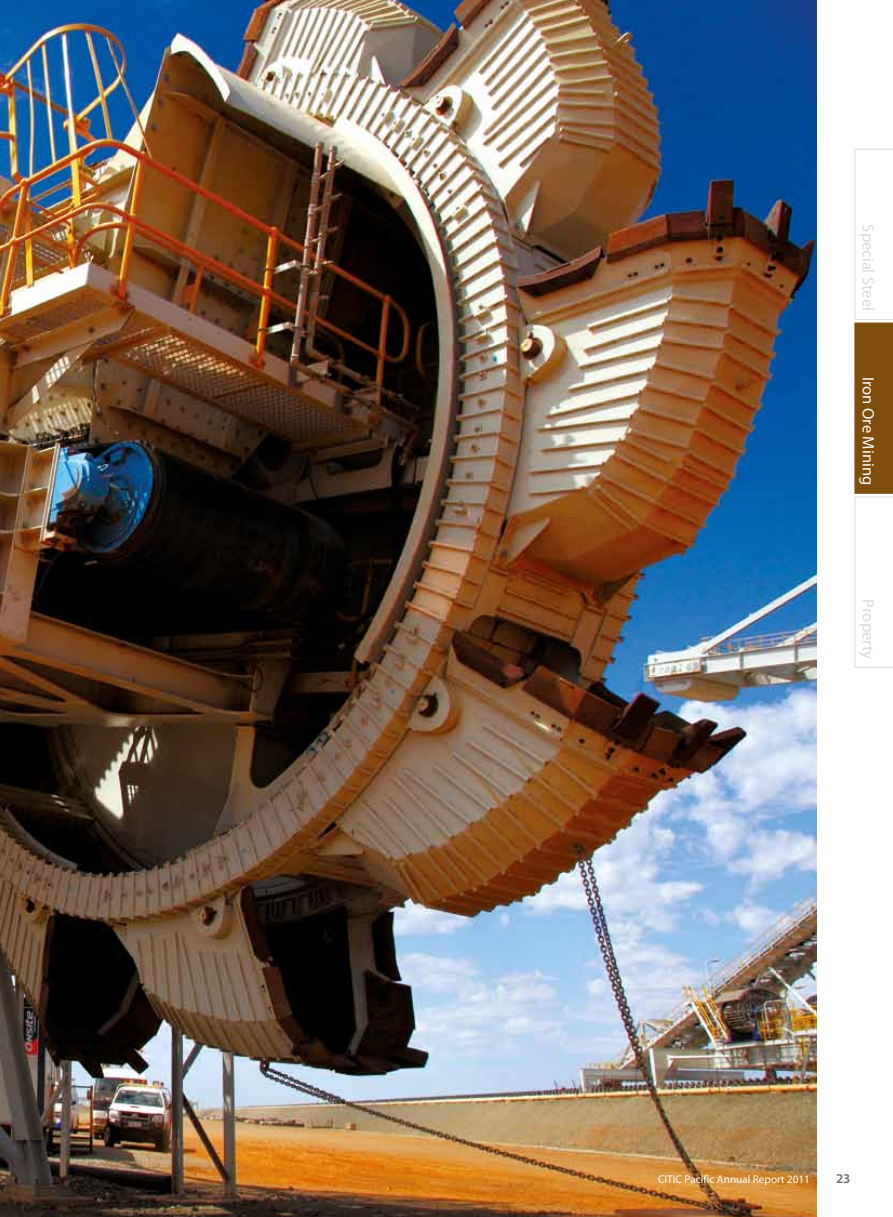
<style>
.page{position:relative;width:893px;height:1217px;background:#fff}
.page>*{position:absolute;margin:0;border:0;box-sizing:border-box;transform-origin:0 0}
.t1{font:16.5px "Myriad Pro";color:#dadada}
.t2{font:16.5px "Myriad Pro";color:#fff}
.t3{font:600 13.5px "Myriad Pro";color:#6f6f6e}
.t4{font:11.25px "Myriad Pro";color:#fff}
</style>
<div class="page">
<img style="left:0;top:0;width:816px;height:1216px">
<svg style="left:855px;top:149px;width:38px;height:518px"></svg>
<h1 class="t1" style="left:877px;top:224px;width:88px;rotate:90deg">Special Steel</h1>
<h1 class="t2" style="left:877px;top:376px;width:110px;rotate:90deg">Iron Ore Mining</h1>
<h1 class="t1" style="left:877px;top:599px;width:61px;rotate:90deg">Property</h1>
<p class="t4" style="left:658px;top:1172px;width:153px">CITIC Pacific Annual Report 2011</p>
<p class="t3" style="left:836px;top:1170px;width:16px">23</p>
</div>
